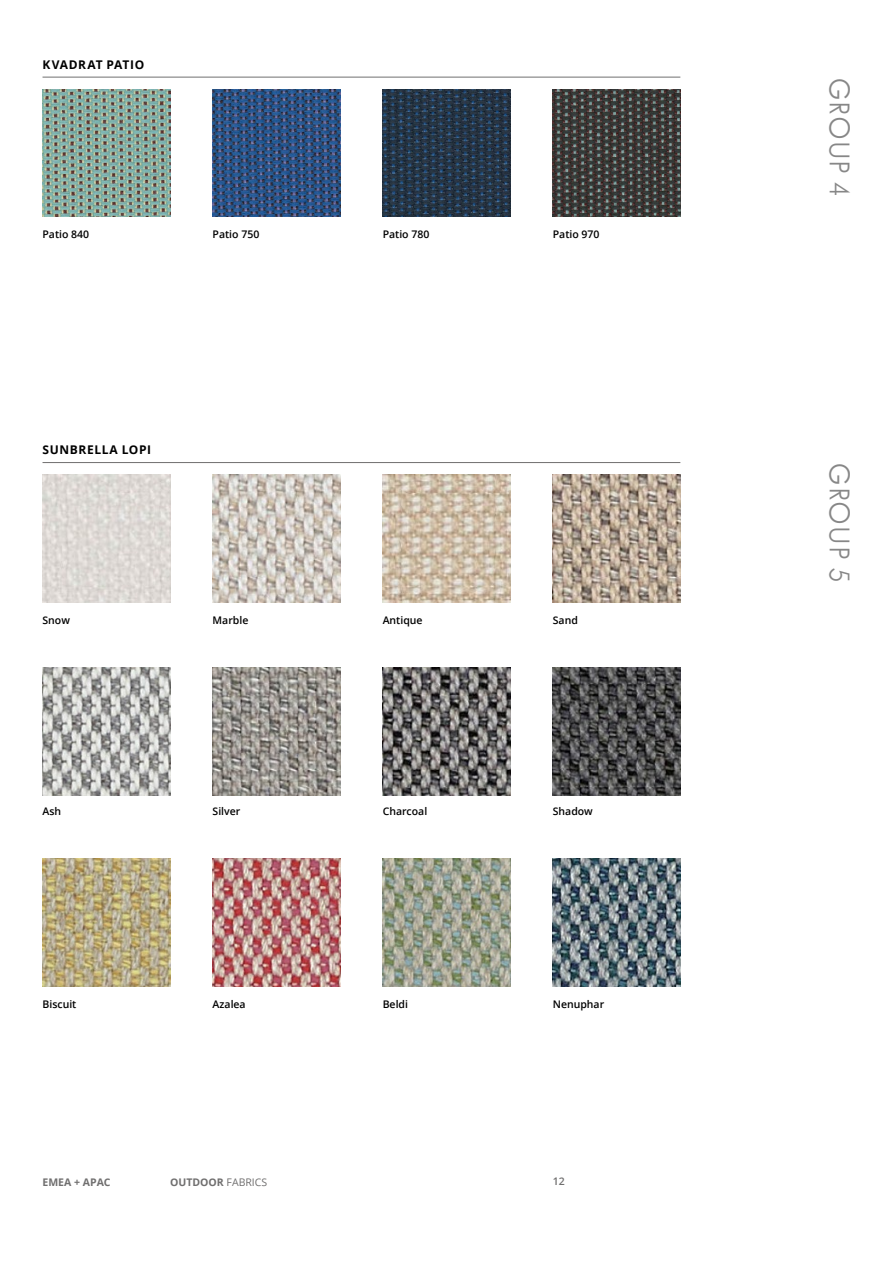
<style>
.page{position:relative;width:893px;height:1263px;background:#fff}
.page>*{position:absolute;margin:0;border:0;box-sizing:border-box;transform-origin:0 0}
.t1{font:300 31.5px "Tw Cen MT Pro";letter-spacing:.03em;color:#878787}
.t2{font:700 12px "Open Sans";letter-spacing:.045em;color:#000}
.t3{font:600 10.5px "Open Sans";color:#000}
.t4{font:700 10.5px "Open Sans";color:#706f6f}
.t5{font:600 10.5px "Open Sans";color:#706f6f}
.s1{font-weight:400}
</style>
<div class="page">
<img style="left:553px;top:858px;width:127px;height:128px">
<hr style="left:43px;top:77px;width:637px;height:1px;background:#706f6f">
<hr style="left:43px;top:462px;width:637px;height:1px;background:#706f6f">
<img style="left:553px;top:89px;width:127px;height:128px">
<img style="left:383px;top:668px;width:127px;height:127px">
<img style="left:43px;top:475px;width:127px;height:127px">
<img style="left:43px;top:858px;width:127px;height:128px">
<img style="left:383px;top:89px;width:127px;height:128px">
<img style="left:213px;top:668px;width:127px;height:127px">
<img style="left:213px;top:858px;width:127px;height:128px">
<img style="left:383px;top:858px;width:127px;height:128px">
<img style="left:43px;top:89px;width:127px;height:128px">
<img style="left:553px;top:668px;width:127px;height:127px">
<img style="left:213px;top:475px;width:127px;height:127px">
<img style="left:383px;top:475px;width:127px;height:127px">
<img style="left:213px;top:89px;width:127px;height:128px">
<img style="left:553px;top:475px;width:127px;height:127px">
<img style="left:43px;top:668px;width:127px;height:127px">
<p class="t2" style="left:43px;top:56px;width:103px">KVADRAT PATIO</p>
<p class="t3" style="left:43px;top:226px;width:48px">Patio 840</p>
<p class="t3" style="left:213px;top:226px;width:48px">Patio 750</p>
<p class="t2" style="left:43px;top:441px;width:110px">SUNBRELLA LOPI</p>
<p class="t3" style="left:43px;top:613px;width:29px">Snow</p>
<p class="t3" style="left:213px;top:613px;width:37px">Marble</p>
<p class="t3" style="left:43px;top:804px;width:20px">Ash</p>
<p class="t3" style="left:213px;top:804px;width:29px">Silver</p>
<p class="t3" style="left:43px;top:997px;width:35px">Biscuit</p>
<p class="t3" style="left:213px;top:997px;width:35px">Azalea</p>
<p class="t3" style="left:383px;top:226px;width:48px">Patio 780</p>
<p class="t3" style="left:383px;top:613px;width:41px">Antique</p>
<p class="t3" style="left:383px;top:804px;width:46px">Charcoal</p>
<p class="t3" style="left:383px;top:997px;width:27px">Beldi</p>
<p class="t3" style="left:553px;top:226px;width:48px">Patio 970</p>
<p class="t3" style="left:553px;top:613px;width:27px">Sand</p>
<p class="t3" style="left:553px;top:804px;width:42px">Shadow</p>
<p class="t3" style="left:553px;top:997px;width:53px">Nenuphar</p>
<p class="t4" style="left:43px;top:1175px;width:70px">EMEA + APAC</p>
<p class="t4" style="left:170px;top:1175px;width:99px">OUTDOOR <span class="s1">FABRICS</span></p>
<p class="t5" style="left:553px;top:1174px;width:13px">12</p>
<h1 class="t1" style="left:857px;top:77px;width:120px;rotate:90deg">GROUP 4</h1>
<h1 class="t1" style="left:857px;top:462px;width:120px;rotate:90deg">GROUP 5</h1>
</div>
